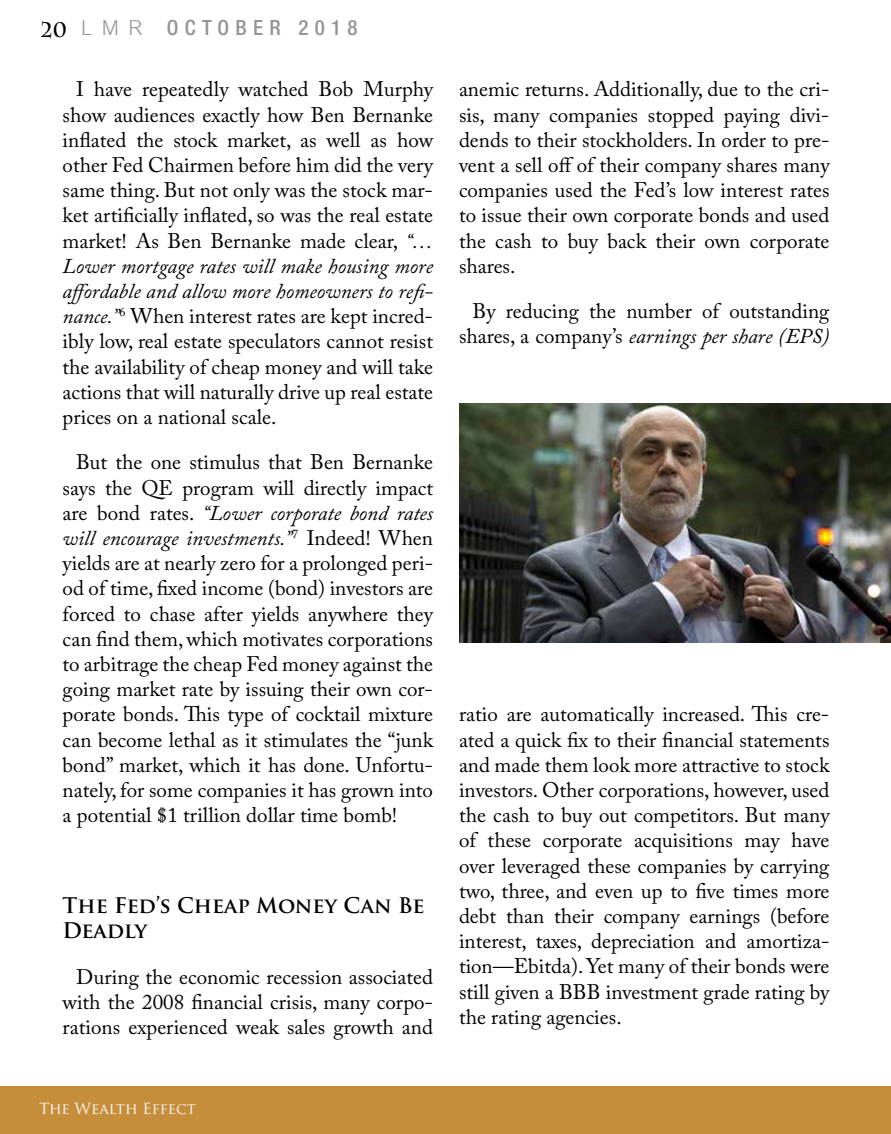
<style>
.page{position:relative;width:891px;height:1134px;background:#fff}
.page>*{position:absolute;margin:0;border:0;box-sizing:border-box;transform-origin:0 0}
.t1{font:21px/25.2px "Adobe Caslon Pro";color:#000;text-align:justify}
.t2{font:700 21px/25.2px "Trajan Pro";color:#000}
.t3{font:500 condensed 21px "Helvetica Neue LT Std";letter-spacing:.3em;color:#939598}
.t4{font:15px "Trajan Pro";color:#fff}
.s1{font-family:"Charlemagne Std";font-weight:700;font-stretch:normal;color:#000}
.s2{font-family:"Cordia New";font-weight:400;font-stretch:normal;font-size:31.5px}
.s3{font-style:italic}
</style>
<div class="page">
<div style="left:0;top:1086px;width:891px;height:48px;background:#c68e3b"></div>
<img style="left:459px;top:404px;width:432px;height:238px">
<p class="t3" style="left:41px;top:15px;width:318px"><span class="s1">20</span> <span class="s2">LMR</span> OCTOBER 2018</p>
<p class="t1" style="left:63px;top:77px;width:372px;text-indent:14px">I have repeatedly watched Bob Murphy show audiences exactly how Ben Bernanke inflated the stock market, as well as how other Fed Chairmen before him did the very same thing. But not only was the stock mar&shy;ket artificially inflated, so was the real estate market! As Ben Bernanke made clear, <span class="s3">“… Lower mortgage rates will make housing more affordable and allow more homeowners to refi&shy;nance.”</span><sup>6</sup> When interest rates are kept incred&shy;ibly low, real estate speculators cannot resist the availability of cheap money and will take actions that will naturally drive up real estate prices on a national scale.</p>
<p class="t1" style="left:63px;top:450px;width:372px;text-indent:14px">But the one stimulus that Ben Bernanke says the QE program will directly impact are bond rates. <span class="s3">“Lower corporate bond rates will encourage investments.”</span><sup>7</sup> Indeed! When yields are at nearly zero for a prolonged peri&shy;od of time, fixed income (bond) investors are forced to chase after yields anywhere they can find them, which motivates corporations to arbitrage the cheap Fed money against the going market rate by issuing their own cor&shy;porate bonds. This type of cocktail mixture can become lethal as it stimulates the “junk bond” market, which it has done. Unfortu&shy;nately, for some companies it has grown into a potential $1 trillion dollar time bomb!</p>
<p class="t2" style="left:63px;top:893px;width:364px">The Fed’s Cheap Money Can Be<br>Deadly</p>
<p class="t1" style="left:63px;top:964px;width:372px;text-indent:14px">During the economic recession associated with the 2008 financial crisis, many corpo&shy;rations experienced weak sales growth and</p>
<p class="t1" style="left:459px;top:77px;width:372px">anemic returns. Additionally, due to the cri&shy;sis, many companies stopped paying divi&shy;dends to their stockholders. In order to pre&shy;vent a sell off of their company shares many companies used the Fed’s low interest rates to issue their own corporate bonds and used the cash to buy back their own corporate shares.</p>
<p class="t1" style="left:459px;top:298px;width:372px;text-align:right">By reducing the number of outstanding shares, a company’s <span class="s3">earnings per share (EPS)</span></p>
<p class="t1" style="left:459px;top:702px;width:372px">ratio are automatically increased. This cre&shy;ated a quick fix to their financial statements and made them look more attractive to stock investors. Other corporations, however, used the cash to buy out competitors. But many of these corporate acquisitions may have over leveraged these companies by carrying two, three, and even up to five times more debt than their company earnings (before interest, taxes, depreciation and amortiza&shy;tion—Ebitda). Yet many of their bonds were still given a BBB investment grade rating by the rating agencies.</p>
<p class="t4" style="left:39px;top:1099px;width:158px">The Wealth Effect</p>
</div>
